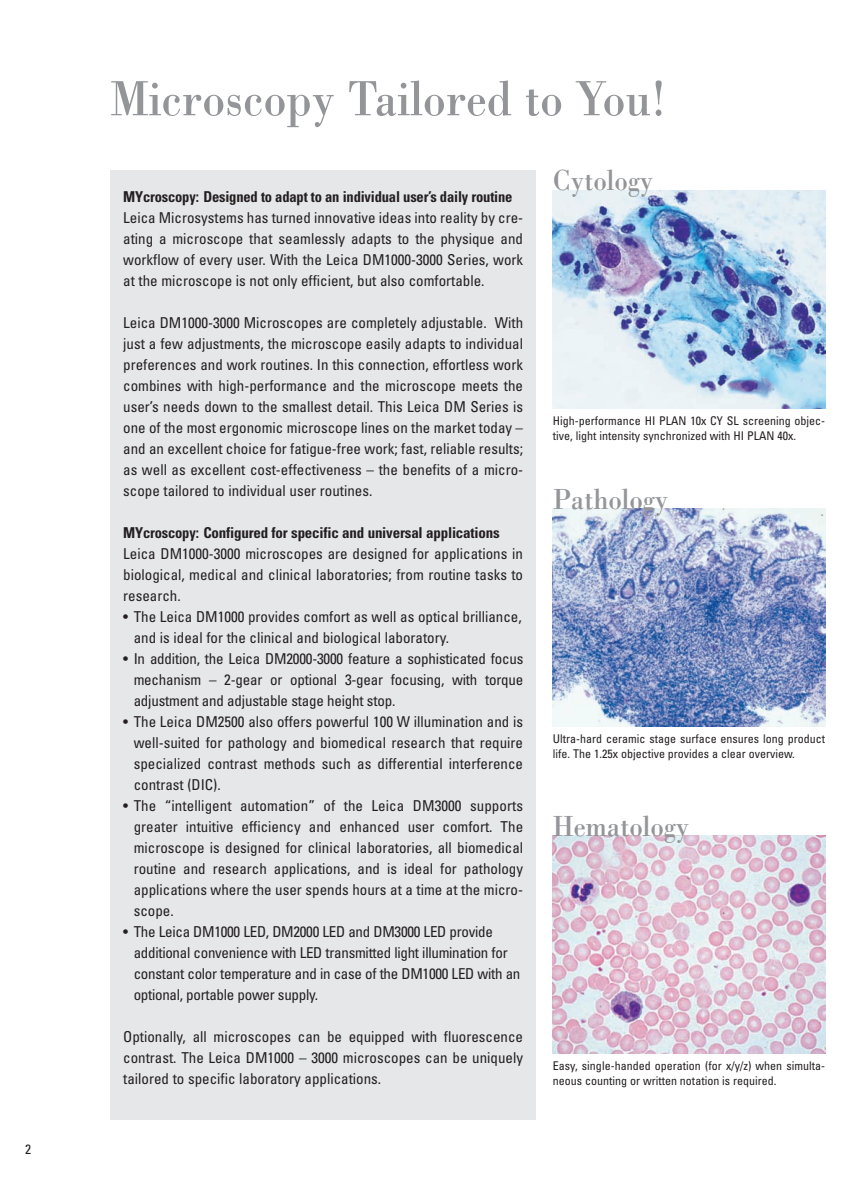
<style>
.page{position:relative;width:859px;height:1191px;background:#fff}
.page>*{position:absolute;margin:0;border:0;box-sizing:border-box;transform-origin:0 0}
.t1{font:51px "Leicana";color:#939598}
.t2{font:30px "Leicana";color:#939598}
.t3{font:condensed 15px/21px "Univers";color:#231f20;text-align:justify}
.t4{font:condensed 15px/21px "Univers";letter-spacing:-.02em;color:#231f20}
.t5{font:700 condensed 15px "Univers";letter-spacing:-.015em;color:#231f20}
.t6{font:condensed 13.5px "Univers";color:#231f20}
.t7{font:condensed 12px/15px "Univers";color:#231f20}
</style>
<div class="page">
<div style="left:110px;top:170px;width:426px;height:949px;background:#e6e7e9"></div>
<img style="left:552px;top:509px;width:273px;height:217px">
<img style="left:552px;top:835px;width:273px;height:218px">
<img style="left:552px;top:190px;width:273px;height:218px">
<p class="t6" style="left:25px;top:1144px;width:7px">2</p>
<h1 class="t1" style="left:110px;top:80px;width:557px">Microscopy Tailored to You!</h1>
<p class="t5" style="left:123px;top:191px;width:391px">MYcroscopy: Designed to adapt to an individual user’s daily routine</p>
<p class="t3" style="left:123px;top:208px;width:401px">Leica Microsystems has turned innovative ideas into reality by cre&shy;ating a microscope that seamlessly adapts to the physique and workflow of every user. With the Leica DM1000-3000 Series, work at the microscope is not only efficient, but also comfortable.</p>
<p class="t3" style="left:123px;top:313px;width:401px">Leica DM1000-3000 Microscopes are completely adjustable. With just a few adjustments, the microscope easily adapts to individual preferences and work routines. In this connection, effortless work combines with high-performance and the microscope meets the user’s needs down to the smallest detail. This Leica DM Series is one of the most ergonomic microscope lines on the market today – and an excellent choice for fatigue-free work; fast, reliable results; as well as excellent cost-effectiveness – the benefits of a micro&shy;scope tailored to individual user routines.</p>
<p class="t5" style="left:123px;top:527px;width:378px">MYcroscopy: Configured for specific and universal applications</p>
<p class="t3" style="left:123px;top:544px;width:401px">Leica DM1000-3000 microscopes are designed for applications in biological, medical and clinical laboratories; from routine tasks to research.</p>
<p class="t3" style="left:134px;top:607px;width:389px;text-indent:-10px">• The Leica DM1000 provides comfort as well as optical brilliance, and is ideal for the clinical and biological laboratory.</p>
<p class="t3" style="left:134px;top:649px;width:391px;text-indent:-10px">• In addition, the Leica DM2000-3000 feature a sophisticated focus mechanism – 2-gear or optional 3-gear focusing, with torque adjustment and adjustable stage height stop.</p>
<p class="t3" style="left:134px;top:712px;width:391px;text-indent:-10px">• The Leica DM2500 also offers powerful 100 W illumination and is well-suited for pathology and biomedical research that require specialized contrast methods such as differential interference contrast (DIC).</p>
<p class="t3" style="left:134px;top:796px;width:391px;text-indent:-10px">• The “intelligent automation” of the Leica DM3000 supports greater intuitive efficiency and enhanced user comfort. The microscope is designed for clinical laboratories, all biomedical routine and research applications, and is ideal for pathology applications where the user spends hours at a time at the micro&shy;scope.</p>
<p class="t4" style="left:134px;top:922px;width:388px;text-indent:-10px">• The Leica DM1000 LED, DM2000 LED and DM3000 LED provide additional convenience with LED transmitted light illumination for constant color temperature and in case of the DM1000 LED with an optional, portable power supply.</p>
<p class="t3" style="left:123px;top:1027px;width:401px">Optionally, all microscopes can be equipped with fluorescence contrast. The Leica DM1000 – 3000 microscopes can be uniquely tailored to specific laboratory applications.</p>
<h2 class="t2" style="left:553px;top:170px;width:102px">Cytology</h2>
<p class="t7" style="left:553px;top:414px;width:274px">High-performance HI PLAN 10x CY SL screening objec&shy;tive, light intensity synchronized with HI PLAN 40x.</p>
<h2 class="t2" style="left:553px;top:488px;width:117px">Pathology</h2>
<p class="t7" style="left:553px;top:732px;width:274px">Ultra-hard ceramic stage surface ensures long product life. The 1.25x objective provides a clear overview.</p>
<h2 class="t2" style="left:553px;top:815px;width:138px">Hematology</h2>
<p class="t7" style="left:553px;top:1059px;width:274px">Easy, single-handed operation (for x/y/z) when simulta&shy;neous counting or written notation is required.</p>
</div>
